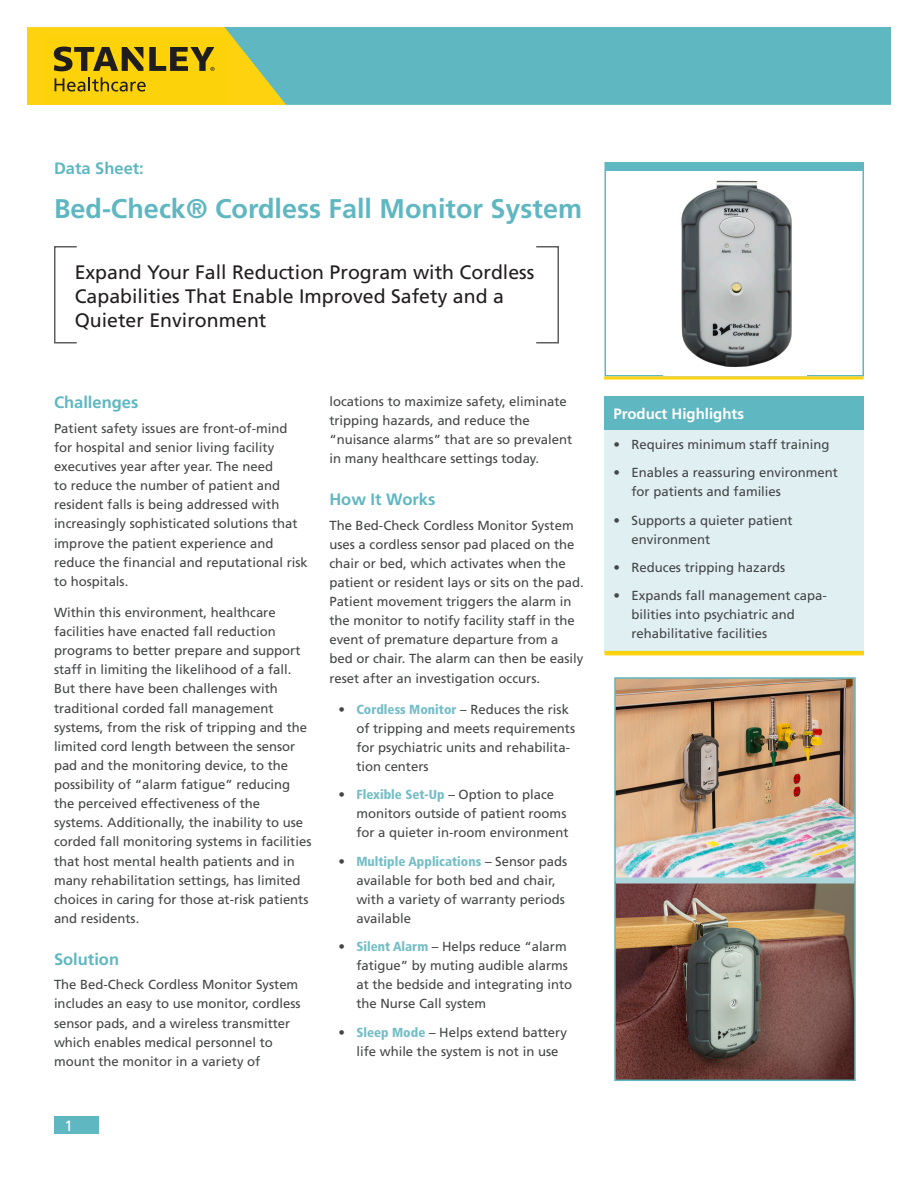
<style>
.page{position:relative;width:918px;height:1188px;background:#fff}
.page>*{position:absolute;margin:0;border:0;box-sizing:border-box;transform-origin:0 0}
.t1{font:700 27px "Frutiger";color:#5fb7c1}
.ValueProp{font:19.5px/24px "Frutiger";color:#231f20}
.HeadLev2{font:700 16.5px "Frutiger";color:#5fb7c1}
.TableWhiteHead{font:700 15px "Frutiger";color:#fff}
.RunningPageNum{font:15px "Frutiger";color:#fff}
.BodyDataSheet{font:13.2px/19.2px "Frutiger";color:#454647}
.s1{font-weight:900;font-stretch:condensed;color:#74bec7}
</style>
<div class="page">
<div style="left:604px;top:170px;width:260px;height:206px;border:2px solid #5fb7c1"></div>
<svg style="left:604px;top:376px;width:260px;height:4px"></svg>
<div style="left:54px;top:1116px;width:45px;height:18px;background:#5fb7c1"></div>
<div style="left:286px;top:27px;width:605px;height:78px;background:#5fb7c1"></div>
<svg style="left:27px;top:27px;width:259px;height:78px;background:#d0ba23"></svg>
<div style="left:604px;top:162px;width:260px;height:8px;background:#5fb7c1"></div>
<div style="left:604px;top:396px;width:260px;height:34px;background:#5fb7c1"></div>
<div style="left:604px;top:430px;width:260px;height:223px;background:#e0eff2"></div>
<hr style="left:604px;top:651px;width:260px;height:4px;background:#fed20e">
<div style="left:54px;top:246px;width:23px;height:98px;border:2px solid #5f5f62"></div>
<div style="left:536px;top:246px;width:23px;height:98px;border:2px solid #5f5f62"></div>
<img style="left:663px;top:180px;width:144px;height:195px">
<img style="left:617px;top:680px;width:236px;height:398px">
<div style="left:614px;top:677px;width:242px;height:404px;border:2px solid #5fb7c1"></div>
<div style="left:616px;top:878px;width:238px;height:6px;background:#aed6dd"></div>
<p class="HeadLev2" style="left:54px;top:159px;width:91px">Data Sheet:</p>
<p class="t1" style="left:54px;top:193px;width:530px">Bed-Check® Cordless Fall Monitor System</p>
<p class="ValueProp" style="left:75px;top:260px;width:461px">Expand Your Fall Reduction Program with Cordless<br>Capabilities That Enable Improved Safety and a<br>Quieter Environment</p>
<p class="HeadLev2" style="left:54px;top:393px;width:86px">Challenges</p>
<p class="BodyDataSheet" style="left:54px;top:419px;width:255px">Patient safety issues are front-of-mind for hospital and senior living facility executives year after year. The need<br>to reduce the number of patient and resident falls is being addressed with increasingly sophisticated solutions that improve the patient experience and reduce the financial and reputational risk to hospitals.</p>
<p class="BodyDataSheet" style="left:54px;top:603px;width:259px">Within this environment, healthcare facilities have enacted fall reduction programs to better prepare and support staff in limiting the likelihood of a fall.<br>But there have been challenges with traditional corded fall management systems, from the risk of tripping and the limited cord length between the sensor pad and the monitoring device, to the possibility of “alarm fatigue” reducing the perceived effectiveness of the systems. Additionally, the inability to use corded fall monitoring systems in facilities that host mental health patients and in many rehabilitation settings, has limited choices in caring for those at-risk patients and residents.</p>
<p class="HeadLev2" style="left:54px;top:949px;width:67px">Solution</p>
<p class="BodyDataSheet" style="left:54px;top:975px;width:248px">The Bed-Check Cordless Monitor System includes an easy to use monitor, cordless sensor pads, and a wireless transmitter which enables medical personnel to mount the monitor in a variety of</p>
<p class="BodyDataSheet" style="left:329px;top:392px;width:244px">locations to maximize safety, eliminate tripping hazards, and reduce the “nuisance alarms” that are so prevalent in many healthcare settings today.</p>
<p class="HeadLev2" style="left:329px;top:490px;width:108px">How It Works</p>
<p class="BodyDataSheet" style="left:329px;top:515px;width:256px">The Bed-Check Cordless Monitor System uses a cordless sensor pad placed on the chair or bed, which activates when the patient or resident lays or sits on the pad.<br>Patient movement triggers the alarm in the monitor to notify facility staff in the event of premature departure from a bed or chair. The alarm can then be easily reset after an investigation occurs.</p>
<p class="BodyDataSheet" style="left:356px;top:700px;width:220px;text-indent:-18px">• <span class="s1">Cordless Monitor</span> – Reduces the risk of tripping and meets requirements for psychiatric units and rehabilita&shy;tion centers</p>
<p class="BodyDataSheet" style="left:356px;top:785px;width:214px;text-indent:-18px">• <span class="s1">Flexible Set-Up</span> – Option to place monitors outside of patient rooms for a quieter in-room environment</p>
<p class="BodyDataSheet" style="left:356px;top:851px;width:213px;text-indent:-18px">• <span class="s1">Multiple Applications</span> – Sensor pads available for both bed and chair, with a variety of warranty periods available</p>
<p class="BodyDataSheet" style="left:356px;top:937px;width:217px;text-indent:-18px">• <span class="s1">Silent Alarm</span> – Helps reduce “alarm fatigue” by muting audible alarms at the bedside and integrating into the Nurse Call system</p>
<p class="BodyDataSheet" style="left:356px;top:1022px;width:212px;text-indent:-18px">• <span class="s1">Sleep Mode</span> – Helps extend battery life while the system is not in use</p>
<p class="RunningPageNum" style="left:64px;top:1117px;width:10px">1</p>
<p class="TableWhiteHead" style="left:614px;top:405px;width:132px">Product Highlights</p>
<p class="BodyDataSheet" style="left:614px;top:435px;width:218px">• Requires minimum staff training</p>
<p class="BodyDataSheet" style="left:632px;top:463px;width:208px;text-indent:-18px">• Enables a reassuring environment for patients and families</p>
<p class="BodyDataSheet" style="left:632px;top:510px;width:163px;text-indent:-18px">• Supports a quieter patient environment</p>
<p class="BodyDataSheet" style="left:614px;top:558px;width:173px">• Reduces tripping hazards</p>
<p class="BodyDataSheet" style="left:632px;top:586px;width:197px;text-indent:-18px">• Expands fall management capa&shy;bilities into psychiatric and rehabilitative facilities</p>
</div>
